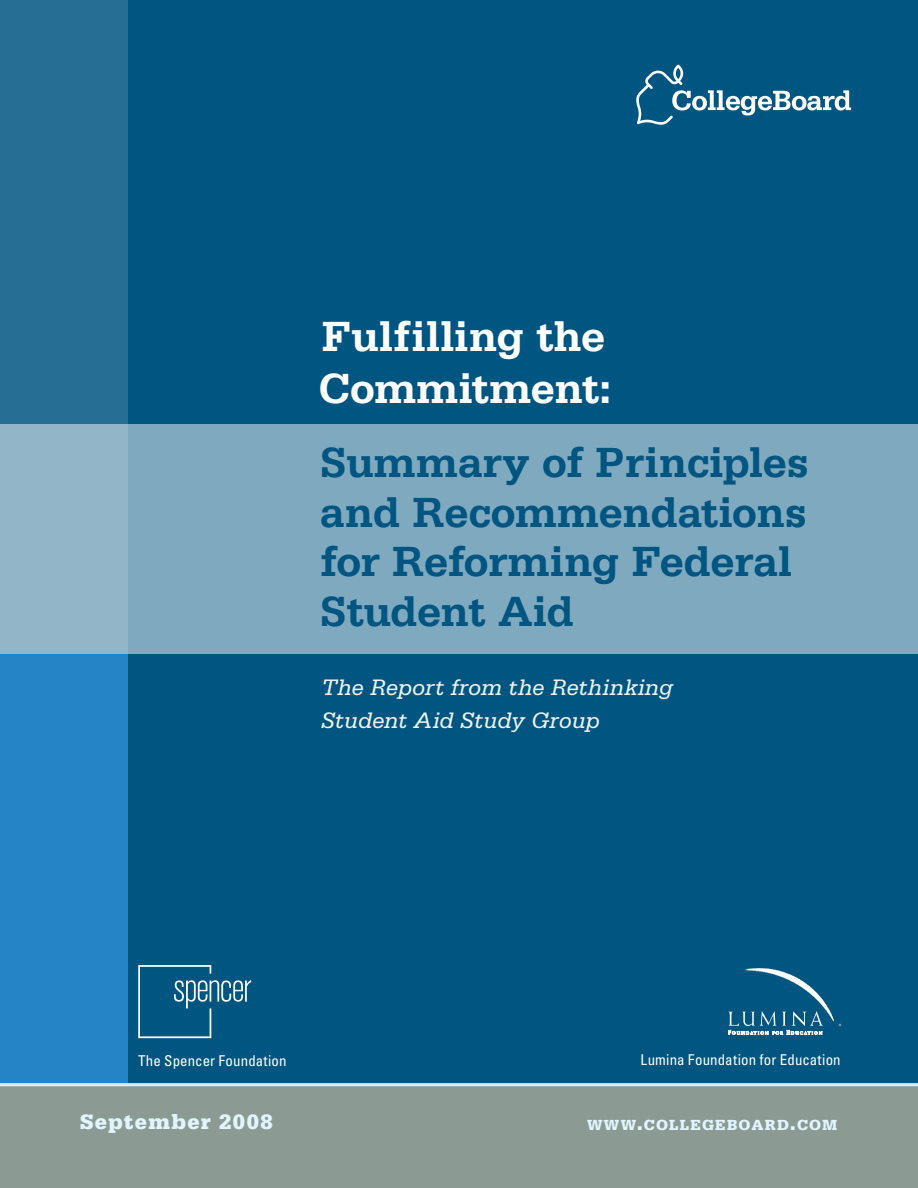
<style>
.page{position:relative;width:918px;height:1188px;background:#fff}
.page>*{position:absolute;margin:0;border:0;box-sizing:border-box;transform-origin:0 0}
.t1{font:700 44.55px/49.5px "Serifa Std";letter-spacing:-.02em;color:#005581}
.t2{font:700 44.55px/52.2px "Serifa Std";letter-spacing:-.01em;color:#fff}
.t3{font:italic 23.7px/32.5px "Serifa Std";color:#eff2f0}
.t4{font:900 22.05px "Serifa Std";letter-spacing:.055em;color:#e2f4fd}
.t5{font:900 15.45px "Serifa Std";letter-spacing:.075em;color:#e2f4fd}
.t6{font:condensed 14.85px "Univers LT Std";letter-spacing:.01em;color:#fff}
.s1{font-size:22.05px}
</style>
<div class="page">
<div style="left:0;top:0;width:918px;height:1092px;background:#005581"></div>
<div style="left:0;top:654px;width:128px;height:429px;background:#2484c6"></div>
<div style="left:0;top:0;width:128px;height:654px;background:#266e93"></div>
<div style="left:0;top:1085px;width:918px;height:103px;background:#8b9b93"></div>
<svg style="left:636px;top:65px;width:215px;height:60px"></svg>
<img style="left:745px;top:968px;width:97px;height:68px">
<svg style="left:728px;top:1011px;width:95px;height:24px"></svg>
<svg style="left:138px;top:965px;width:113px;height:73px"></svg>
<hr style="left:0;top:1083px;width:918px;height:3px;background:#fff">
<div style="left:0;top:425px;width:918px;height:229px;background:linear-gradient(to right,#88afc3,#7ba6bd)"></div>
<p class="t2" style="left:318px;top:310px;width:295px">Fulf illing the<br>Commitment:</p>
<p class="t1" style="left:320px;top:438px;width:491px">Summary of Principles and Recommendations for Reforming Federal<br>Student Aid</p>
<p class="t3" style="left:321px;top:671px;width:353px">The Report from the Rethinking<br>Student Aid Study Group</p>
<p class="t6" style="left:138px;top:1051px;width:150px">The Spencer Foundation</p>
<p class="t6" style="left:641px;top:1051px;width:202px">Lumina Foundation for Education</p>
<p class="t4" style="left:80px;top:1109px;width:194px">September 2008</p>
<p class="t5" style="left:587px;top:1116px;width:251px">WWW<span class="s1">.</span>COLLEGEBOARD<span class="s1">.</span>COM</p>
</div>
